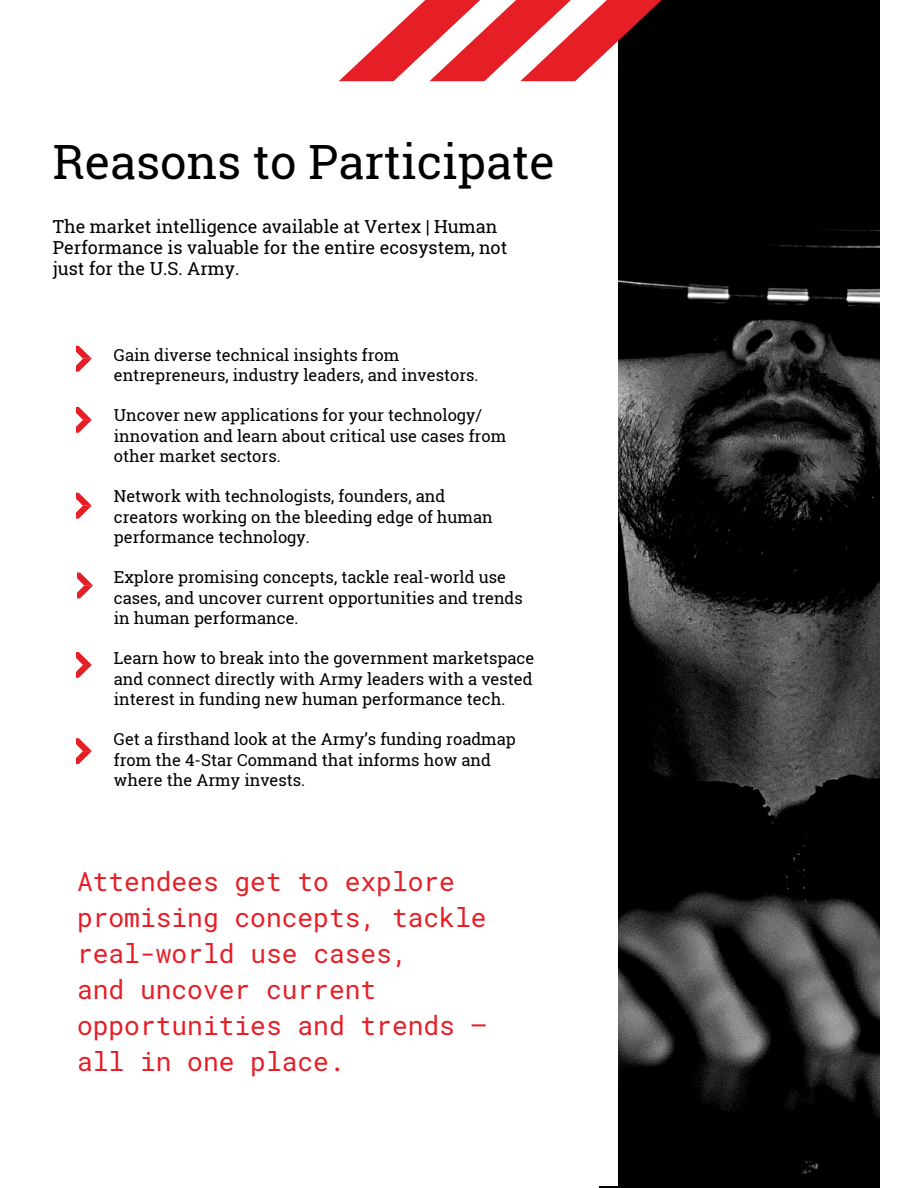
<style>
.page{position:relative;width:918px;height:1188px;background:#fff}
.page>*{position:absolute;margin:0;border:0;box-sizing:border-box;transform-origin:0 0}
.t1{font:47.25px "Roboto Slab";color:#000}
.t2{font:26.25px/36px "Roboto Mono";color:#e61e26}
.t3{font:18px/21.3px "Roboto Slab";color:#000}
.t4{font:16.5px/20.2px "Roboto Slab";color:#000}
</style>
<div class="page">
<img style="left:599px;top:0;width:280px;height:1188px">
<div style="left:30px;top:0;width:587px;height:1186px;background:#fff"></div>
<svg style="left:339px;top:0;width:324px;height:81px"></svg>
<svg style="left:76px;top:346px;width:16px;height:26px"></svg>
<svg style="left:76px;top:407px;width:16px;height:26px"></svg>
<svg style="left:76px;top:493px;width:16px;height:26px"></svg>
<svg style="left:77px;top:573px;width:16px;height:25px"></svg>
<svg style="left:76px;top:652px;width:16px;height:26px"></svg>
<svg style="left:76px;top:738px;width:16px;height:26px"></svg>
<h1 class="t1" style="left:53px;top:129px;width:504px">Reasons to Participate</h1>
<p class="t3" style="left:53px;top:215px;width:456px">The market intelligence available at Vertex | Human<br>Performance is valuable for the entire ecosystem, not just for the U.S. Army.</p>
<p class="t4" style="left:114px;top:344px;width:366px">Gain diverse technical insights from entrepreneurs, industry leaders, and investors.</p>
<p class="t4" style="left:114px;top:405px;width:394px">Uncover new applications for your technology/ innovation and learn about critical use cases from other market sectors.</p>
<p class="t4" style="left:114px;top:486px;width:381px">Network with technologists, founders, and creators working on the bleeding edge of human performance technology.</p>
<p class="t4" style="left:114px;top:567px;width:411px">Explore promising concepts, tackle real-world use cases, and uncover current opportunities and trends in human performance.</p>
<p class="t4" style="left:114px;top:648px;width:422px;text-align:justify">Learn how to break into the government marketspace and connect directly with Army leaders with a vested interest in funding new human performance tech.</p>
<p class="t4" style="left:114px;top:729px;width:404px">Get a firsthand look at the Army’s funding roadmap from the 4-Star Command that informs how and where the Army invests.</p>
<h2 class="t2" style="left:77px;top:863px;width:411px">Attendees get to explore promising concepts, tackle real-world use cases,<br>and uncover current opportunities and trends — all in one place.</h2>
</div>
